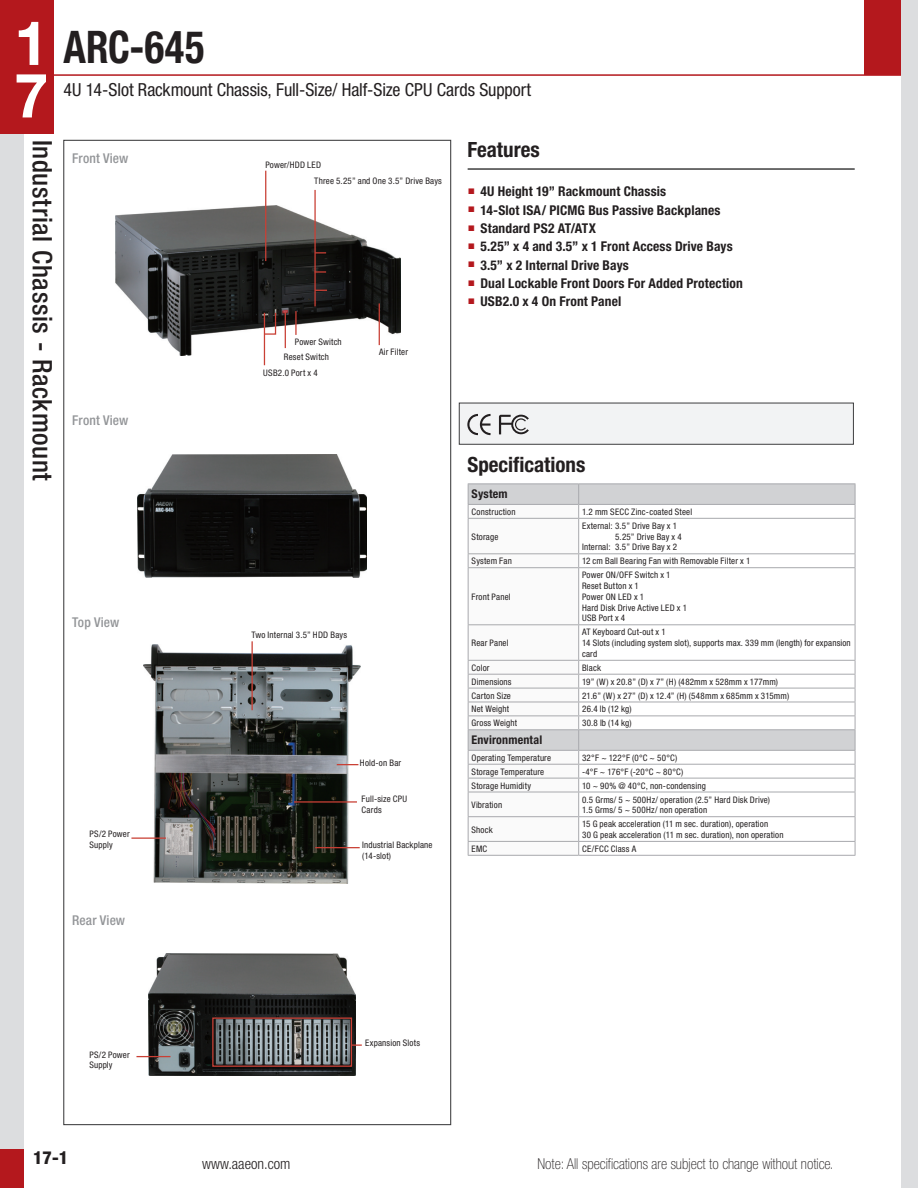
<style>
.page{position:relative;width:918px;height:1188px;background:#fff}
.page>*{position:absolute;margin:0;border:0;box-sizing:border-box;transform-origin:0 0}
.t1{font:700 61.5px/52.5px "Helvetica Neue";color:#fff}
.t2{font:700 condensed 45px "Helvetica Neue";letter-spacing:.01em;color:#231f20;scale:.9 1}
.t3{font:500 condensed 27px "Helvetica Neue";letter-spacing:.02em;color:#231f20}
.t4{font:700 condensed 21px "Helvetica Neue";color:#231f20}
.t5{font:condensed 18px "Helvetica Neue";letter-spacing:-.005em;color:#231f20}
.t6{font:800 condensed 18px "Helvetica Neue";color:#231f20}
.t7{font:100 condensed 15px "Helvetica Neue";color:#231f20}
.t8{font:300 condensed 15px "Helvetica Neue";color:#231f20}
.t9{font:700 condensed 13.5px "Helvetica Neue";letter-spacing:.01em;color:#231f20}
.t10{font:500 condensed 13.5px "Helvetica Neue";letter-spacing:.005em;color:#939598}
.t11{font:700 condensed 12px "Helvetica Neue";letter-spacing:.015em;color:#231f20}
.t12{font:condensed 9px/10.8px "Helvetica Neue";letter-spacing:.02em;color:#231f20}
.s1{font-family:"Helvetica LT Std";font-weight:700;font-style:italic;font-stretch:normal}
</style>
<div class="page">
<div style="left:0;top:133px;width:24px;height:1055px;background:#dcdddf"></div>
<hr style="left:17px;top:74px;width:901px;height:2px;background:#b4181d">
<div style="left:864px;top:0;width:54px;height:75px;background:#b4181d"></div>
<div style="left:901px;top:0;width:17px;height:1188px;background:#dcdddf"></div>
<div style="left:0;top:0;width:54px;height:133px;background:#b4181d"></div>
<div style="left:0;top:1150px;width:24px;height:38px;background:#b4181d"></div>
<div style="left:459px;top:403px;width:395px;height:42px;background:#f2f3f4;border:1px solid #3e3e3f"></div>
<div style="left:579px;top:484px;width:276px;height:20px;background:#d1d2d4"></div>
<svg style="left:579px;top:505px;width:276px;height:350px"></svg>
<hr style="left:578px;top:567px;width:277px;height:1px;background:#a8a9ad">
<hr style="left:578px;top:624px;width:277px;height:1px;background:#a8a9ad">
<hr style="left:578px;top:660px;width:277px;height:1px;background:#a8a9ad">
<hr style="left:578px;top:674px;width:277px;height:1px;background:#a8a9ad">
<hr style="left:578px;top:688px;width:277px;height:1px;background:#a8a9ad">
<hr style="left:578px;top:778px;width:277px;height:1px;background:#a8a9ad">
<hr style="left:578px;top:792px;width:277px;height:1px;background:#a8a9ad">
<hr style="left:468px;top:855px;width:110px;height:1px;background:#a8a9ad">
<hr style="left:578px;top:518px;width:277px;height:1px;background:#a8a9ad">
<hr style="left:855px;top:519px;width:1px;height:34px;background:#a8a9ad">
<hr style="left:578px;top:553px;width:277px;height:1px;background:#a8a9ad">
<svg style="left:855px;top:554px;width:1px;height:13px"></svg>
<hr style="left:855px;top:568px;width:1px;height:56px;background:#a8a9ad">
<hr style="left:855px;top:625px;width:1px;height:35px;background:#a8a9ad">
<hr style="left:578px;top:702px;width:277px;height:1px;background:#a8a9ad">
<hr style="left:578px;top:716px;width:277px;height:1px;background:#a8a9ad">
<hr style="left:578px;top:764px;width:277px;height:1px;background:#a8a9ad">
<hr style="left:578px;top:816px;width:277px;height:1px;background:#a8a9ad">
<hr style="left:578px;top:841px;width:277px;height:1px;background:#a8a9ad">
<hr style="left:578px;top:855px;width:277px;height:1px;background:#a8a9ad">
<hr style="left:578px;top:729px;width:277px;height:1px;background:#a8a9ad">
<hr style="left:578px;top:750px;width:277px;height:1px;background:#a8a9ad">
<svg style="left:855px;top:661px;width:1px;height:194px"></svg>
<hr style="left:468px;top:483px;width:111px;height:1px;background:#a8a9ad">
<svg style="left:468px;top:484px;width:111px;height:371px"></svg>
<hr style="left:579px;top:483px;width:276px;height:1px;background:#a8a9ad">
<hr style="left:468px;top:504px;width:110px;height:1px;background:#a8a9ad">
<svg style="left:855px;top:484px;width:1px;height:34px"></svg>
<hr style="left:578px;top:504px;width:277px;height:1px;background:#a8a9ad">
<svg style="left:467px;top:414px;width:24px;height:21px"></svg>
<svg style="left:499px;top:415px;width:30px;height:19px"></svg>
<img style="left:137px;top:455px;width:229px;height:122px">
<img style="left:116px;top:205px;width:284px;height:151px">
<hr style="left:265px;top:171px;width:1px;height:90px;background:#c94035">
<hr style="left:314px;top:190px;width:2px;height:116px;background:#c94035">
<hr style="left:264px;top:313px;width:1px;height:52px;background:#c94035">
<svg style="left:264px;top:312px;width:13px;height:23px"></svg>
<hr style="left:285px;top:312px;width:1px;height:36px;background:#c94035">
<hr style="left:295px;top:311px;width:2px;height:24px;background:#c94035">
<hr style="left:379px;top:303px;width:1px;height:42px;background:#c94035">
<svg style="left:315px;top:271px;width:11px;height:2px"></svg>
<img style="left:148px;top:954px;width:207px;height:121px">
<hr style="left:136px;top:1056px;width:35px;height:1px;background:#c94035">
<svg style="left:212px;top:1017px;width:150px;height:50px;background:#716f70"></svg>
<img style="left:143px;top:644px;width:217px;height:240px">
<svg style="left:337px;top:764px;width:21px;height:1px"></svg>
<hr style="left:252px;top:641px;width:1px;height:69px;background:#c94035">
<hr style="left:294px;top:801px;width:63px;height:2px;background:#c94035">
<hr style="left:315px;top:847px;width:45px;height:1px;background:#c94035">
<hr style="left:131px;top:837px;width:35px;height:2px;background:#c94035">
<hr style="left:468px;top:169px;width:387px;height:1px;background:#3e3e3f">
<h1 class="t1" style="left:14px;top:15px;width:36px">1<br>7</h1>
<h3 class="t3" style="left:59px;top:140px;width:343px;rotate:90deg">Industrial Chassis - Rackmount</h3>
<h3 class="t4" style="left:468px;top:136px;width:74px">Features</h3>
<h2 class="t2" style="left:63px;top:20px;width:158px">ARC-645</h2>
<h3 class="t5" style="left:63px;top:80px;width:469px">4U 14-Slot Rackmount Chassis, Full-Size/ Half-Size CPU Cards Support</h3>
<h3 class="t10" style="left:72px;top:150px;width:58px">Front View</h3>
<p class="t12" style="left:265px;top:160px;width:57px">Power/HDD LED</p>
<p class="t12" style="left:314px;top:175px;width:129px">Three 5.25” and One 3.5” Drive Bays</p>
<h3 class="t9" style="left:468px;top:183px;width:200px"><sup>■</sup> 4U Height 19” Rackmount Chassis</h3>
<h3 class="t9" style="left:468px;top:202px;width:254px"><sup>■</sup> 14-Slot ISA/ PICMG Bus Passive Backplanes</h3>
<h3 class="t9" style="left:468px;top:220px;width:130px"><sup>■</sup> Standard PS2 AT/ATX</h3>
<h3 class="t9" style="left:468px;top:238px;width:266px"><sup>■</sup> 5.25” x 4 and 3.5” x 1 Front Access Drive Bays</h3>
<h3 class="t9" style="left:468px;top:257px;width:163px"><sup>■</sup> 3.5” x 2 Internal Drive Bays</h3>
<h3 class="t9" style="left:468px;top:275px;width:277px"><sup>■</sup> Dual Lockable Front Doors For Added Protection</h3>
<h3 class="t9" style="left:468px;top:293px;width:155px"><sup>■</sup> USB2.0 x 4 On Front Panel</h3>
<p class="t12" style="left:295px;top:337px;width:49px">Power Switch</p>
<p class="t12" style="left:379px;top:347px;width:31px">Air Filter</p>
<p class="t12" style="left:284px;top:351px;width:47px">Reset Switch</p>
<p class="t12" style="left:263px;top:367px;width:56px">USB2.0 Port x 4</p>
<h3 class="t10" style="left:72px;top:412px;width:58px">Front View</h3>
<h3 class="t4" style="left:468px;top:452px;width:119px">Specifications</h3>
<h3 class="t10" style="left:72px;top:614px;width:49px">Top View</h3>
<p class="t12" style="left:89px;top:828px;width:42px">PS/2 Power<br>Supply</p>
<h3 class="t10" style="left:72px;top:912px;width:54px">Rear View</h3>
<p class="t12" style="left:89px;top:1049px;width:42px">PS/2 Power<br>Supply</p>
<h3 class="t6" style="left:33px;top:1146px;width:36px">17-1</h3>
<h3 class="t11" style="left:472px;top:486px;width:38px">System</h3>
<p class="t12" style="left:472px;top:506px;width:46px">Construction</p>
<p class="t12" style="left:582px;top:506px;width:112px">1.2 mm SECC Zinc-coated Steel</p>
<p class="t12" style="left:472px;top:531px;width:28px">Storage</p>
<p class="t12" style="left:582px;top:520px;width:97px">External: 3.5” Drive Bay x 1</p>
<p class="t12" style="left:615px;top:531px;width:68px">5.25” Drive Bay x 4</p>
<p class="t12" style="left:582px;top:542px;width:97px">Internal: 3.5” Drive Bay x 2</p>
<p class="t12" style="left:252px;top:630px;width:97px">Two Internal 3.5” HDD Bays</p>
<p class="t12" style="left:360px;top:757px;width:43px">Hold-on Bar</p>
<p class="t12" style="left:362px;top:793px;width:47px">Full-size CPU<br>Cards</p>
<p class="t12" style="left:362px;top:839px;width:72px">Industrial Backplane (14-slot)</p>
<p class="t12" style="left:472px;top:556px;width:42px">System Fan</p>
<p class="t12" style="left:582px;top:556px;width:170px">12 cm Ball Bearing Fan with Removable Filter x 1</p>
<p class="t12" style="left:472px;top:591px;width:41px">Front Panel</p>
<p class="t12" style="left:582px;top:570px;width:106px">Power ON/OFF Switch x 1<br>Reset Button x 1<br>Power ON LED x 1<br>Hard Disk Drive Active LED x 1<br>USB Port x 4</p>
<p class="t12" style="left:472px;top:637px;width:39px">Rear Panel</p>
<p class="t12" style="left:582px;top:627px;width:270px">AT Keyboard Cut-out x 1<br>14 Slots (including system slot), supports max. 339 mm (length) for expansion card</p>
<p class="t12" style="left:472px;top:662px;width:19px">Color</p>
<p class="t12" style="left:582px;top:662px;width:20px">Black</p>
<p class="t12" style="left:472px;top:676px;width:42px">Dimensions</p>
<p class="t12" style="left:582px;top:676px;width:198px">19” (W) x 20.8” (D) x 7” (H) (482mm x 528mm x 177mm)</p>
<p class="t12" style="left:472px;top:690px;width:41px">Carton Size</p>
<p class="t12" style="left:582px;top:690px;width:209px">21.6” (W) x 27” (D) x 12.4” (H) (548mm x 685mm x 315mm)</p>
<p class="t12" style="left:472px;top:704px;width:39px">Net Weight</p>
<p class="t12" style="left:582px;top:704px;width:51px">26.4 lb (12 kg)</p>
<p class="t12" style="left:472px;top:718px;width:47px">Gross Weight</p>
<p class="t12" style="left:582px;top:718px;width:51px">30.8 lb (14 kg)</p>
<h3 class="t11" style="left:472px;top:732px;width:72px">Environmental</h3>
<p class="t12" style="left:472px;top:752px;width:81px">Operating Temperature</p>
<p class="t12" style="left:582px;top:752px;width:97px">32<span class="s1">°</span>F ~ 122°F (0°C ~ 50°C)</p>
<p class="t12" style="left:472px;top:766px;width:74px">Storage Temperature</p>
<p class="t12" style="left:582px;top:766px;width:103px">-4°F ~ 176°F (-20°C ~ 80°C)</p>
<p class="t12" style="left:472px;top:780px;width:61px">Storage Humidity</p>
<p class="t12" style="left:582px;top:780px;width:125px">10 ~ 90% @ 40°C, non-condensing</p>
<p class="t12" style="left:472px;top:799px;width:32px">Vibration</p>
<p class="t12" style="left:582px;top:794px;width:189px">0.5 Grms/ 5 ~ 500Hz/ operation (2.5” Hard Disk Drive)<br>1.5 Grms/ 5 ~ 500Hz/ non operation</p>
<p class="t12" style="left:472px;top:824px;width:23px">Shock</p>
<p class="t12" style="left:582px;top:819px;width:203px">15 G peak acceleration (11 m sec. duration), operation<br>30 G peak acceleration (11 m sec. duration), non operation</p>
<p class="t12" style="left:472px;top:843px;width:17px">EMC</p>
<p class="t12" style="left:582px;top:843px;width:56px">CE/FCC Class A</p>
<p class="t12" style="left:365px;top:1038px;width:56px">Expansion Slots</p>
<h3 class="t8" style="left:202px;top:1155px;width:90px">www.aaeon.com</h3>
<h3 class="t7" style="left:537px;top:1155px;width:297px">Note: All specifications are subject to change without notice.</h3>
</div>
